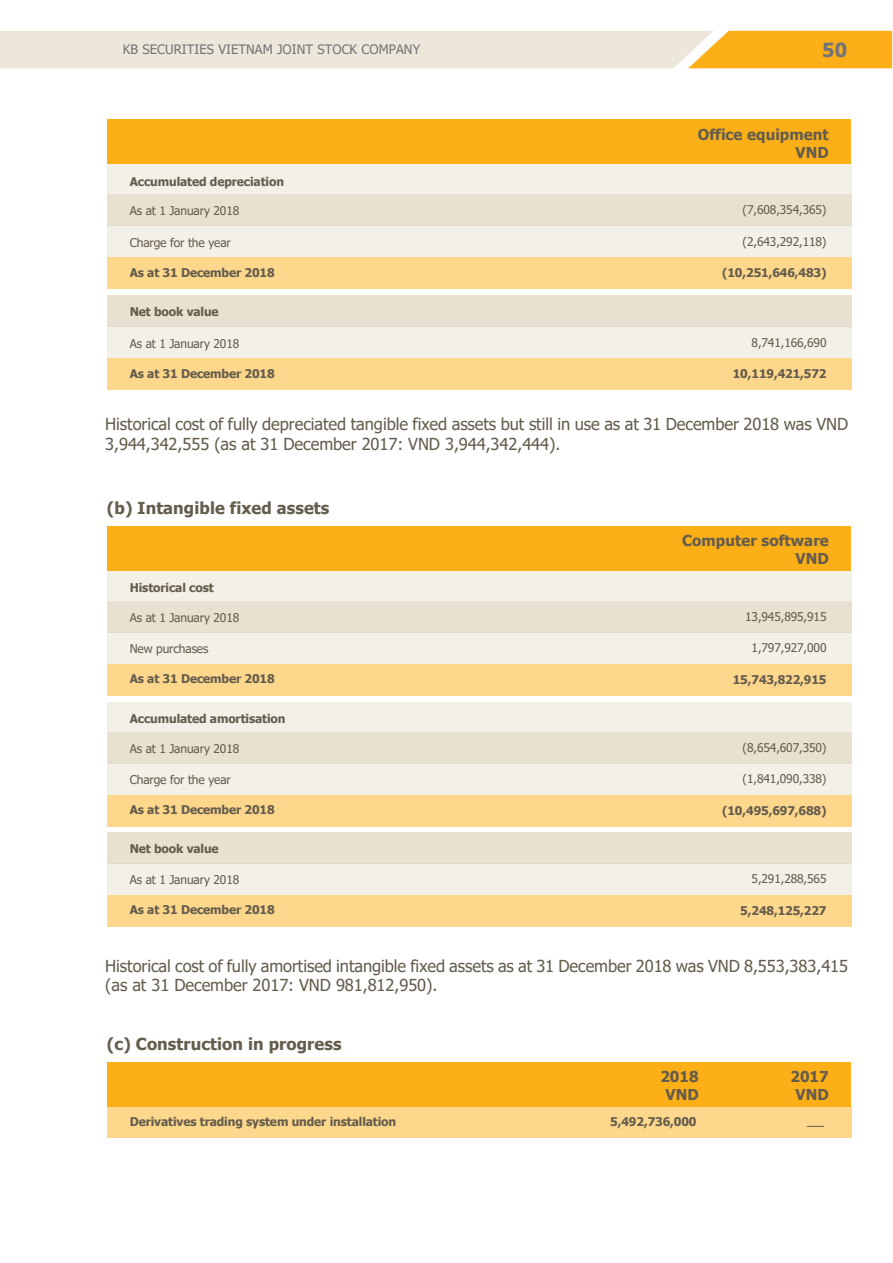
<style>
.page{position:relative;width:893px;height:1263px;background:#fff}
.page>*{position:absolute;margin:0;border:0;box-sizing:border-box;transform-origin:0 0}
.t1{font:700 19.5px "Tahoma";color:#737477}
.t2{font:16.5px/19.8px "Tahoma";letter-spacing:-.005em;color:#645c4c}
.t3{font:700 16.5px "Tahoma";letter-spacing:.005em;color:#645c4c}
.t4{font:700 15px/18px "Tahoma";letter-spacing:.005em;color:#645c4c;text-align:right}
.t5{font:13.05px "Tahoma";letter-spacing:.005em;color:#737477}
.t6{font:700 12px "Tahoma";letter-spacing:-.01em;color:#645c4c}
.t7{font:12px "Tahoma";letter-spacing:-.01em;color:#645c4c}
</style>
<div class="page">
<div style="left:107px;top:120px;width:744px;height:44px;background:#fcaf17"></div>
<div style="left:107px;top:164px;width:744px;height:30px;background:#f3f0e8"></div>
<div style="left:107px;top:194px;width:744px;height:32px;background:#e8e1d2"></div>
<div style="left:107px;top:226px;width:744px;height:31px;background:#f3f0e8"></div>
<div style="left:107px;top:257px;width:744px;height:32px;background:#fdd78b"></div>
<div style="left:107px;top:295px;width:744px;height:32px;background:#e8e1d2"></div>
<div style="left:107px;top:327px;width:744px;height:31px;background:#f3f0e8"></div>
<div style="left:107px;top:358px;width:744px;height:32px;background:#fdd78b"></div>
<div style="left:107px;top:526px;width:744px;height:45px;background:#fcaf17"></div>
<div style="left:107px;top:571px;width:744px;height:30px;background:#f3f0e8"></div>
<div style="left:107px;top:601px;width:744px;height:31px;background:#e8e1d2"></div>
<div style="left:107px;top:632px;width:744px;height:32px;background:#f3f0e8"></div>
<div style="left:107px;top:664px;width:744px;height:31px;background:#fdd78b"></div>
<div style="left:107px;top:1062px;width:744px;height:44px;background:#fcaf17"></div>
<div style="left:107px;top:1106px;width:744px;height:32px;background:#fdd78b"></div>
<div style="left:107px;top:702px;width:744px;height:30px;background:#f3f0e8"></div>
<div style="left:107px;top:732px;width:744px;height:31px;background:#e8e1d2"></div>
<div style="left:107px;top:763px;width:744px;height:32px;background:#f3f0e8"></div>
<div style="left:107px;top:795px;width:744px;height:31px;background:#fdd78b"></div>
<div style="left:107px;top:832px;width:744px;height:31px;background:#e8e1d2"></div>
<div style="left:107px;top:863px;width:744px;height:32px;background:#f3f0e8"></div>
<div style="left:107px;top:895px;width:744px;height:31px;background:#fdd78b"></div>
<svg style="left:0;top:31px;width:892px;height:37px"></svg>
<svg style="left:807px;top:1126px;width:17px;height:1px"></svg>
<p class="t5" style="left:123px;top:41px;width:299px">KB SECURITIES VIETNAM JOINT STOCK COMPANY</p>
<h1 class="t1" style="left:822px;top:36px;width:26px">50</h1>
<p class="t4" style="left:698px;top:126px;width:133px">Office equipment<br>VND</p>
<p class="t6" style="left:130px;top:173px;width:156px">Accumulated depreciation</p>
<p class="t7" style="left:130px;top:203px;width:111px">As at 1 January 2018</p>
<p class="t7" style="left:130px;top:234px;width:103px">Charge for the year</p>
<p class="t7" style="left:743px;top:233px;width:85px">(2,643,292,118)</p>
<p class="t6" style="left:130px;top:264px;width:147px">As at 31 December 2018</p>
<p class="t6" style="left:722px;top:264px;width:106px">(10,251,646,483)</p>
<p class="t6" style="left:130px;top:303px;width:91px">Net book value</p>
<p class="t7" style="left:130px;top:335px;width:111px">As at 1 January 2018</p>
<p class="t7" style="left:752px;top:334px;width:76px">8,741,166,690</p>
<p class="t6" style="left:130px;top:365px;width:147px">As at 31 December 2018</p>
<p class="t6" style="left:733px;top:365px;width:95px">10,119,421,572</p>
<p class="t7" style="left:743px;top:202px;width:85px">(7,608,354,365)</p>
<h2 class="t2" style="left:105px;top:415px;width:745px">Historical cost of fully depreciated tangible fixed assets but still in use as at 31 December 2018 was VND<br>3,944,342,555 (as at 31 December 2017: VND 3,944,342,444).</h2>
<h2 class="t3" style="left:107px;top:497px;width:224px">(b) Intangible fixed assets</h2>
<p class="t4" style="left:682px;top:532px;width:148px">Computer software<br>VND</p>
<p class="t6" style="left:130px;top:579px;width:86px">Historical cost</p>
<p class="t7" style="left:130px;top:609px;width:111px">As at 1 January 2018</p>
<p class="t7" style="left:130px;top:641px;width:80px">New purchases</p>
<p class="t7" style="left:752px;top:640px;width:76px">1,797,927,000</p>
<p class="t6" style="left:130px;top:670px;width:147px">As at 31 December 2018</p>
<p class="t6" style="left:733px;top:671px;width:95px">15,743,822,915</p>
<p class="t7" style="left:745px;top:608px;width:83px">13,945,895,915</p>
<p class="t6" style="left:130px;top:710px;width:157px">Accumulated amortisation</p>
<p class="t7" style="left:130px;top:740px;width:111px">As at 1 January 2018</p>
<p class="t7" style="left:130px;top:772px;width:103px">Charge for the year</p>
<p class="t7" style="left:743px;top:771px;width:85px">(1,841,090,338)</p>
<p class="t6" style="left:130px;top:801px;width:147px">As at 31 December 2018</p>
<p class="t6" style="left:722px;top:802px;width:106px">(10,495,697,688)</p>
<p class="t6" style="left:130px;top:840px;width:91px">Net book value</p>
<p class="t7" style="left:130px;top:872px;width:111px">As at 1 January 2018</p>
<p class="t7" style="left:752px;top:871px;width:76px">5,291,288,565</p>
<p class="t6" style="left:130px;top:901px;width:147px">As at 31 December 2018</p>
<p class="t6" style="left:740px;top:902px;width:88px">5,248,125,227</p>
<p class="t7" style="left:743px;top:739px;width:85px">(8,654,607,350)</p>
<h2 class="t2" style="left:105px;top:957px;width:744px">Historical cost of fully amortised intangible fixed assets as at 31 December 2018 was VND 8,553,383,415 (as at 31 December 2017: VND 981,812,950).</h2>
<h2 class="t3" style="left:107px;top:1032px;width:236px">(c) Construction in progress</h2>
<p class="t4" style="left:660px;top:1068px;width:40px;text-align:center">2018<br>VND</p>
<p class="t6" style="left:130px;top:1113px;width:268px">Derivatives trading system under installation</p>
<p class="t6" style="left:610px;top:1113px;width:88px">5,492,736,000</p>
<p class="t4" style="left:790px;top:1068px;width:40px;text-align:center">2017<br>VND</p>
</div>
